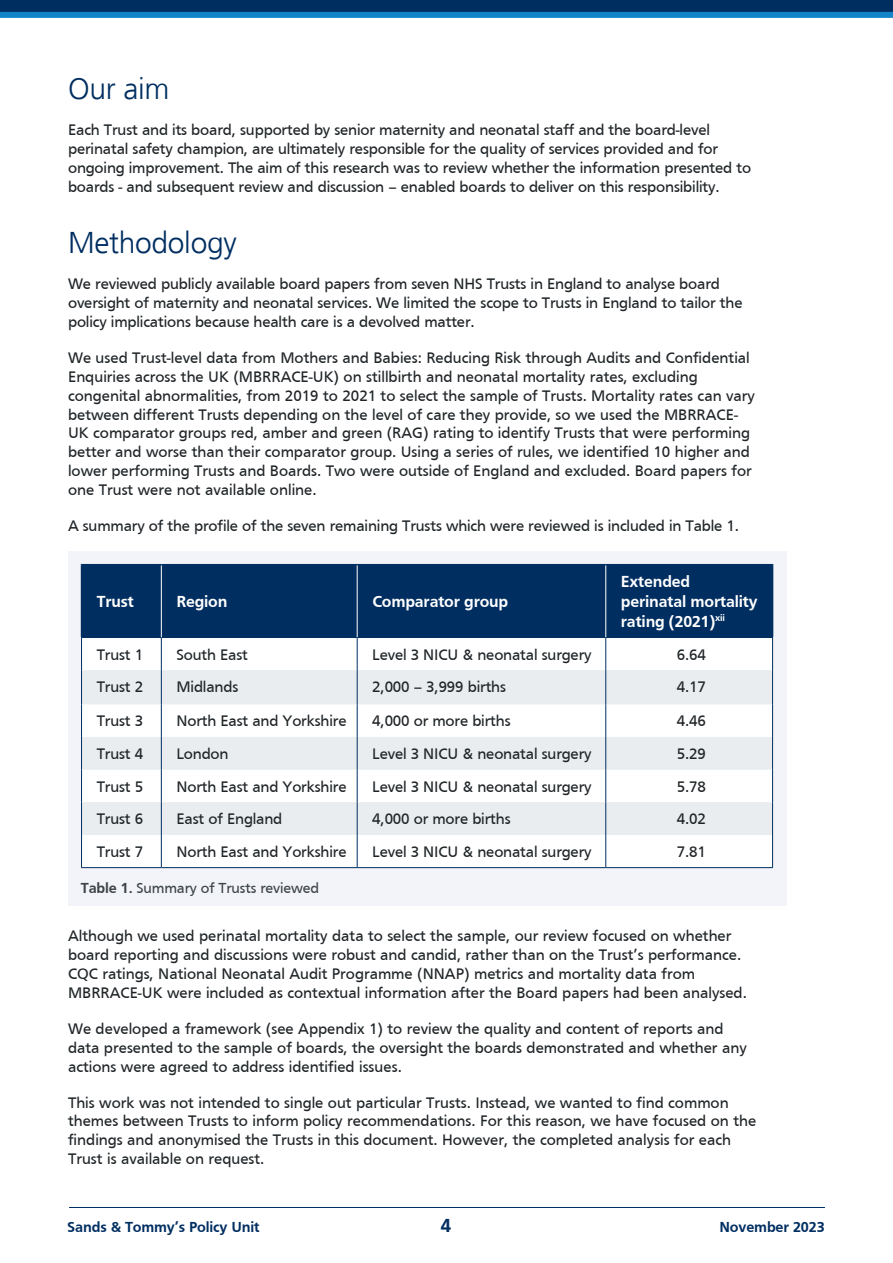
<style>
.page{position:relative;width:893px;height:1263px;background:#fff}
.page>*{position:absolute;margin:0;border:0;box-sizing:border-box;transform-origin:0 0}
.t1{font:300 30px "Frutiger";letter-spacing:-.01em;color:#002e61}
.t2{font:700 19.5px "Frutiger";color:#002e61}
.t3{font:700 16.5px/19.8px "Frutiger";letter-spacing:-.01em;color:#fff}
.t4{font:15.75px/18.9px "Frutiger";color:#1f2427}
.t5{font:700 15px "Frutiger";letter-spacing:-.01em;color:#002e61}
.t6{font:15px "Frutiger";letter-spacing:-.01em;color:#3d4447}
.s1{font-weight:700}
</style>
<div class="page">
<svg style="left:0;top:0;width:893px;height:18px;background:#074c84"></svg>
<hr style="left:69px;top:1207px;width:756px;height:1px;background:#002e61">
<div style="left:68px;top:551px;width:718px;height:354px;background:#f3f4f9"></div>
<div style="left:82px;top:565px;width:690px;height:72px;background:#002e61"></div>
<div style="left:83px;top:638px;width:689px;height:229px;background:#fff"></div>
<svg style="left:82px;top:670px;width:690px;height:165px;fill:#e9edf0"></svg>
<hr style="left:81px;top:564px;width:80px;height:1px;background:#002e61">
<hr style="left:81px;top:565px;width:1px;height:72px;background:#002e61">
<hr style="left:161px;top:564px;width:196px;height:1px;background:#002e61">
<hr style="left:357px;top:564px;width:249px;height:1px;background:#002e61">
<hr style="left:606px;top:564px;width:167px;height:1px;background:#002e61">
<hr style="left:772px;top:565px;width:1px;height:72px;background:#002e61">
<hr style="left:81px;top:637px;width:80px;height:1px;background:#002e61">
<hr style="left:81px;top:638px;width:1px;height:32px;background:#002e61">
<hr style="left:161px;top:637px;width:196px;height:1px;background:#002e61">
<hr style="left:161px;top:638px;width:1px;height:32px;background:#002e61">
<hr style="left:357px;top:637px;width:249px;height:1px;background:#002e61">
<hr style="left:357px;top:638px;width:1px;height:32px;background:#002e61">
<hr style="left:606px;top:637px;width:167px;height:1px;background:#002e61">
<hr style="left:605px;top:638px;width:1px;height:32px;background:#002e61">
<hr style="left:772px;top:638px;width:1px;height:32px;background:#002e61">
<hr style="left:81px;top:670px;width:1px;height:34px;background:#002e61">
<hr style="left:161px;top:670px;width:1px;height:34px;background:#002e61">
<hr style="left:357px;top:670px;width:1px;height:34px;background:#002e61">
<hr style="left:605px;top:670px;width:1px;height:34px;background:#002e61">
<hr style="left:772px;top:670px;width:1px;height:34px;background:#002e61">
<hr style="left:81px;top:704px;width:1px;height:33px;background:#002e61">
<hr style="left:161px;top:704px;width:1px;height:33px;background:#002e61">
<hr style="left:357px;top:704px;width:1px;height:33px;background:#002e61">
<hr style="left:605px;top:704px;width:1px;height:33px;background:#002e61">
<hr style="left:772px;top:704px;width:1px;height:33px;background:#002e61">
<hr style="left:81px;top:737px;width:1px;height:33px;background:#002e61">
<hr style="left:161px;top:737px;width:1px;height:33px;background:#002e61">
<hr style="left:357px;top:737px;width:1px;height:33px;background:#002e61">
<hr style="left:605px;top:737px;width:1px;height:33px;background:#002e61">
<hr style="left:772px;top:737px;width:1px;height:33px;background:#002e61">
<hr style="left:81px;top:770px;width:1px;height:32px;background:#002e61">
<hr style="left:161px;top:770px;width:1px;height:32px;background:#002e61">
<hr style="left:357px;top:770px;width:1px;height:32px;background:#002e61">
<hr style="left:605px;top:770px;width:1px;height:32px;background:#002e61">
<hr style="left:772px;top:770px;width:1px;height:32px;background:#002e61">
<hr style="left:81px;top:802px;width:1px;height:33px;background:#002e61">
<hr style="left:161px;top:802px;width:1px;height:33px;background:#002e61">
<hr style="left:357px;top:802px;width:1px;height:33px;background:#002e61">
<hr style="left:605px;top:802px;width:1px;height:33px;background:#002e61">
<hr style="left:772px;top:802px;width:1px;height:33px;background:#002e61">
<hr style="left:81px;top:835px;width:1px;height:32px;background:#002e61">
<hr style="left:161px;top:835px;width:1px;height:32px;background:#002e61">
<hr style="left:357px;top:835px;width:1px;height:32px;background:#002e61">
<hr style="left:605px;top:835px;width:1px;height:32px;background:#002e61">
<hr style="left:772px;top:835px;width:1px;height:32px;background:#002e61">
<hr style="left:81px;top:867px;width:80px;height:1px;background:#002e61">
<hr style="left:161px;top:867px;width:196px;height:1px;background:#002e61">
<hr style="left:357px;top:867px;width:249px;height:1px;background:#002e61">
<hr style="left:606px;top:867px;width:167px;height:1px;background:#002e61">
<hr style="left:161px;top:565px;width:1px;height:72px;background:#fff">
<hr style="left:357px;top:565px;width:1px;height:72px;background:#fff">
<hr style="left:605px;top:565px;width:1px;height:72px;background:#fff">
<h1 class="t1" style="left:68px;top:72px;width:103px">Our aim</h1>
<p class="t4" style="left:68px;top:120px;width:685px">Each Trust and its board, supported by senior maternity and neonatal staff and the board-level perinatal safety champion, are ultimately responsible for the quality of services provided and for ongoing improvement. The aim of this research was to review whether the information presented to boards - and subsequent review and discussion – enabled boards to deliver on this responsibility.</p>
<h1 class="t1" style="left:68px;top:226px;width:170px">Methodology</h1>
<p class="t4" style="left:68px;top:274px;width:676px">We reviewed publicly available board papers from seven NHS Trusts in England to analyse board oversight of maternity and neonatal services. We limited the scope to Trusts in England to tailor the policy implications because health care is a devolved matter.</p>
<p class="t4" style="left:68px;top:348px;width:688px">We used Trust-level data from Mothers and Babies: Reducing Risk through Audits and Confidential Enquiries across the UK (MBRRACE-UK) on stillbirth and neonatal mortality rates, excluding congenital abnormalities, from 2019 to 2021 to select the sample of Trusts. Mortality rates can vary between different Trusts depending on the level of care they provide, so we used the MBRRACE-UK comparator groups red, amber and green (RAG) rating to identify Trusts that were performing better and worse than their comparator group. Using a series of rules, we identified 10 higher and lower performing Trusts and Boards. Two were outside of England and excluded. Board papers for one Trust were not available online.</p>
<p class="t4" style="left:68px;top:516px;width:672px">A summary of the profile of the seven remaining Trusts which were reviewed is included in Table 1.</p>
<p class="t3" style="left:97px;top:591px;width:39px">Trust</p>
<p class="t3" style="left:176px;top:591px;width:52px">Region</p>
<p class="t3" style="left:372px;top:591px;width:138px">Comparator group</p>
<p class="t3" style="left:621px;top:572px;width:138px">Extended perinatal mortality rating (2021)<sup>xii</sup></p>
<p class="t4" style="left:97px;top:645px;width:48px">Trust 1</p>
<p class="t4" style="left:176px;top:645px;width:73px">South East</p>
<p class="t4" style="left:372px;top:645px;width:221px">Level 3 NICU &amp; neonatal surgery</p>
<p class="t4" style="left:677px;top:645px;width:31px">6.64</p>
<p class="t4" style="left:97px;top:677px;width:48px">Trust 2</p>
<p class="t4" style="left:176px;top:677px;width:63px">Midlands</p>
<p class="t4" style="left:372px;top:677px;width:135px">2,000 – 3,999 births</p>
<p class="t4" style="left:677px;top:677px;width:31px">4.17</p>
<p class="t4" style="left:97px;top:711px;width:48px">Trust 3</p>
<p class="t4" style="left:176px;top:711px;width:172px">North East and Yorkshire</p>
<p class="t4" style="left:372px;top:711px;width:140px">4,000 or more births</p>
<p class="t4" style="left:677px;top:711px;width:31px">4.46</p>
<p class="t4" style="left:97px;top:744px;width:48px">Trust 4</p>
<p class="t4" style="left:176px;top:744px;width:54px">London</p>
<p class="t4" style="left:372px;top:744px;width:221px">Level 3 NICU &amp; neonatal surgery</p>
<p class="t4" style="left:677px;top:744px;width:31px">5.29</p>
<p class="t4" style="left:97px;top:777px;width:48px">Trust 5</p>
<p class="t4" style="left:176px;top:777px;width:172px">North East and Yorkshire</p>
<p class="t4" style="left:372px;top:777px;width:221px">Level 3 NICU &amp; neonatal surgery</p>
<p class="t4" style="left:677px;top:777px;width:31px">5.78</p>
<p class="t4" style="left:97px;top:809px;width:48px">Trust 6</p>
<p class="t4" style="left:176px;top:809px;width:107px">East of England</p>
<p class="t4" style="left:372px;top:809px;width:140px">4,000 or more births</p>
<p class="t4" style="left:677px;top:809px;width:31px">4.02</p>
<p class="t4" style="left:97px;top:842px;width:48px">Trust 7</p>
<p class="t4" style="left:176px;top:842px;width:172px">North East and Yorkshire</p>
<p class="t4" style="left:372px;top:842px;width:221px">Level 3 NICU &amp; neonatal surgery</p>
<p class="t4" style="left:677px;top:842px;width:31px">7.81</p>
<p class="t6" style="left:81px;top:879px;width:240px"><span class="s1">Table 1.</span> Summary of Trusts reviewed</p>
<p class="t4" style="left:68px;top:926px;width:680px">Although we used perinatal mortality data to select the sample, our review focused on whether board reporting and discussions were robust and candid, rather than on the Trust’s performance.<br>CQC ratings, National Neonatal Audit Programme (NNAP) metrics and mortality data from MBRRACE-UK were included as contextual information after the Board papers had been analysed.</p>
<p class="t4" style="left:68px;top:1019px;width:680px">We developed a framework (see Appendix 1) to review the quality and content of reports and data presented to the sample of boards, the oversight the boards demonstrated and whether any actions were agreed to address identified issues.</p>
<p class="t4" style="left:68px;top:1093px;width:690px">This work was not intended to single out particular Trusts. Instead, we wanted to find common themes between Trusts to inform policy recommendations. For this reason, we have focused on the findings and anonymised the Trusts in this document. However, the completed analysis for each Trust is available on request.</p>
<p class="t5" style="left:67px;top:1219px;width:194px">Sands &amp; Tommy’s Policy Unit</p>
<p class="t2" style="left:441px;top:1215px;width:12px">4</p>
<p class="t5" style="left:719px;top:1219px;width:107px">November 2023</p>
</div>
